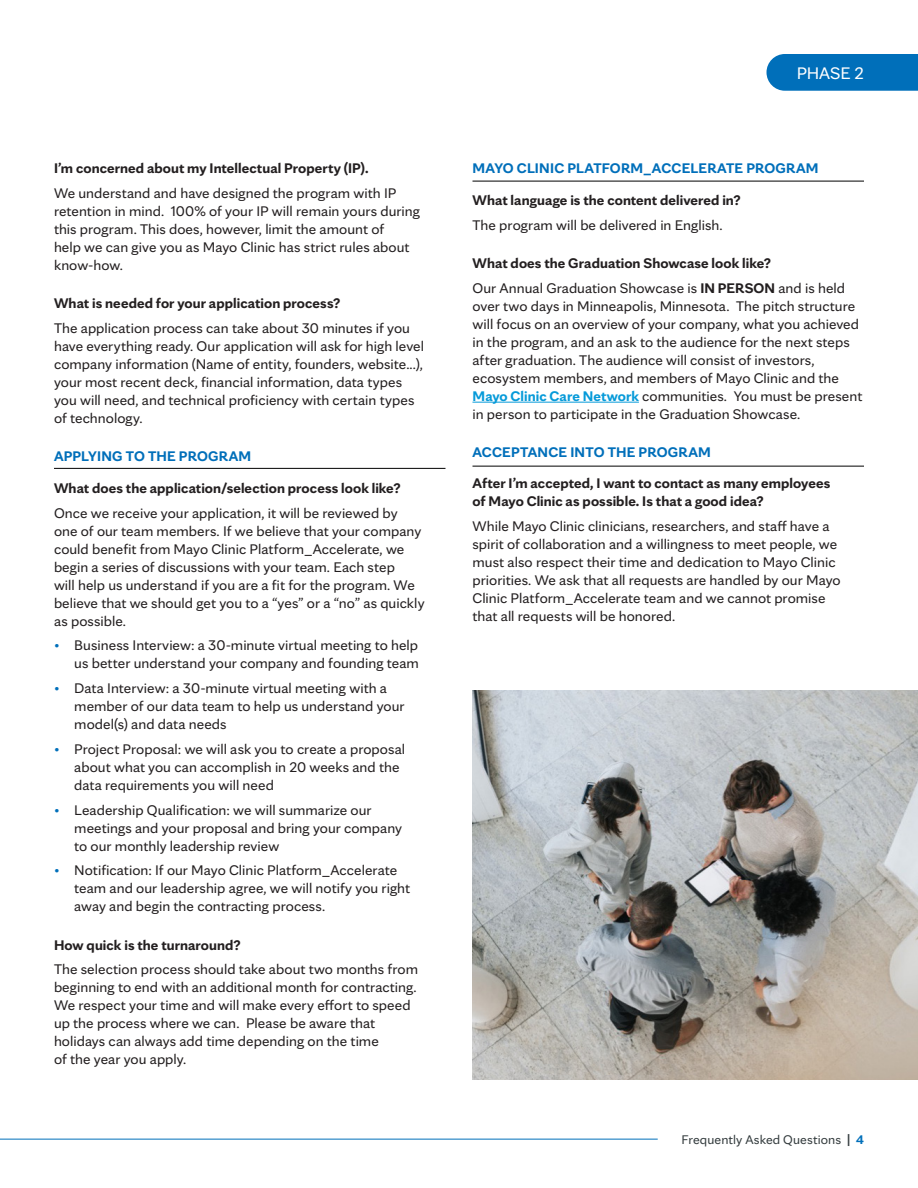
<style>
.page{position:relative;width:918px;height:1188px;background:#fff}
.page>*{position:absolute;margin:0;border:0;box-sizing:border-box;transform-origin:0 0}
.t1{font:18px "Mayo Clinic Sans";color:#fff}
.Answer{font:15px/18px "Mayo Clinic Sans";letter-spacing:.005em;color:#231f20}
.Bulleted_list{font:15px/18px "Mayo Clinic Sans";letter-spacing:.005em;color:#231f20}
.Question{font:700 15px/18px "Mayo Clinic Sans";letter-spacing:.005em;color:#231f20}
.Section_Header{font:700 15px "Mayo Clinic Sans";letter-spacing:.015em;color:#006fba}
.t2{font:13.5px "Mayo Clinic Sans";letter-spacing:.01em;color:#353d3f}
.s1{color:#006fba}
.s2{font-weight:700}
.s3{font-weight:700;color:#069ad9}
.s4{font-weight:700;color:#006fba}
</style>
<div class="page">
<img style="left:472px;top:691px;width:446px;height:389px">
<hr style="left:472px;top:402px;width:167px;height:1px;background:#069ad9">
<hr style="left:54px;top:468px;width:392px;height:1px;background:#000001">
<hr style="left:472px;top:181px;width:392px;height:1px;background:#000001">
<hr style="left:472px;top:466px;width:392px;height:1px;background:#000001">
<div style="left:766px;top:54px;width:152px;height:37px;background:#006fba"></div>
<hr style="left:0;top:1139px;width:658px;height:1px;background:#006fba">
<p class="Question" style="left:54px;top:158px;width:316px">I’m concerned about my Intellectual Property (IP).</p>
<p class="Answer" style="left:54px;top:183px;width:368px">We understand and have designed the program with IP retention in mind. 100% of your IP will remain yours during this program. This does, however, limit the amount of<br>help we can give you as Mayo Clinic has strict rules about know-how.</p>
<p class="Question" style="left:54px;top:293px;width:288px">What is needed for your application process?</p>
<p class="Answer" style="left:54px;top:318px;width:371px">The application process can take about 30 minutes if you have everything ready. Our application will ask for high level company information (Name of entity, founders, website...), your most recent deck, financial information, data types you will need, and technical proficiency with certain types of technology.</p>
<p class="Section_Header" style="left:54px;top:444px;width:199px">APPLYING TO THE PROGRAM</p>
<p class="Question" style="left:54px;top:477px;width:348px">What does the application/selection process look like?</p>
<p class="Answer" style="left:54px;top:502px;width:372px">Once we receive your application, it will be reviewed by one of our team members. If we believe that your company could benefit from Mayo Clinic Platform_Accelerate, we begin a series of discussions with your team. Each step<br>will help us understand if you are a fit for the program. We believe that we should get you to a “yes” or a “no” as quickly as possible.</p>
<p class="Bulleted_list" style="left:54px;top:635px;width:367px;text-align:right"><span class="s1">•</span> Business Interview: a 30-minute virtual meeting to help us better understand your company and founding team</p>
<p class="Bulleted_list" style="left:74px;top:678px;width:332px;text-indent:-20px"><span class="s1">•</span> Data Interview: a 30-minute virtual meeting with a member of our data team to help us understand your model(s) and data needs</p>
<p class="Bulleted_list" style="left:74px;top:739px;width:332px;text-indent:-20px"><span class="s1">•</span> Project Proposal: we will ask you to create a proposal about what you can accomplish in 20 weeks and the data requirements you will need</p>
<p class="Bulleted_list" style="left:74px;top:799px;width:329px;text-indent:-20px"><span class="s1">•</span> Leadership Qualification: we will summarize our meetings and your proposal and bring your company to our monthly leadership review</p>
<p class="Bulleted_list" style="left:74px;top:860px;width:337px;text-indent:-20px"><span class="s1">•</span> Notification: If our Mayo Clinic Platform_Accelerate team and our leadership agree, we will notify you right away and begin the contracting process.</p>
<p class="Question" style="left:54px;top:934px;width:188px">How quick is the turnaround?</p>
<p class="Answer" style="left:54px;top:959px;width:366px">The selection process should take about two months from beginning to end with an additional month for contracting.<br>We respect your time and will make every effort to speed up the process where we can. Please be aware that holidays can always add time depending on the time<br>of the year you apply.</p>
<p class="t1" style="left:797px;top:59px;width:69px">PHASE 2</p>
<p class="Section_Header" style="left:472px;top:156px;width:348px">MAYO CLINIC PLATFORM_ACCELERATE PROGRAM</p>
<p class="Question" style="left:472px;top:189px;width:270px">What language is the content delivered in?</p>
<p class="Answer" style="left:472px;top:214px;width:252px">The program will be delivered in English.</p>
<p class="Question" style="left:472px;top:252px;width:300px">What does the Graduation Showcase look like?</p>
<p class="Answer" style="left:472px;top:277px;width:391px">Our Annual Graduation Showcase is <span class="s2">IN PERSON</span> and is held over two days in Minneapolis, Minnesota. The pitch structure will focus on an overview of your company, what you achieved in the program, and an ask to the audience for the next steps after graduation. The audience will consist of investors, ecosystem members, and members of Mayo Clinic and the <span class="s3">Mayo Clinic Care Network</span> communities. You must be present in person to participate in the Graduation Showcase.</p>
<p class="Section_Header" style="left:472px;top:440px;width:240px">ACCEPTANCE INTO THE PROGRAM</p>
<p class="Question" style="left:472px;top:473px;width:359px">After I’m accepted, I want to contact as many employees of Mayo Clinic as possible. Is that a good idea?</p>
<p class="Answer" style="left:472px;top:516px;width:370px">While Mayo Clinic clinicians, researchers, and staff have a spirit of collaboration and a willingness to meet people, we must also respect their time and dedication to Mayo Clinic priorities. We ask that all requests are handled by our Mayo Clinic Platform_Accelerate team and we cannot promise that all requests will be honored.</p>
<p class="t2" style="left:682px;top:1129px;width:184px">Frequently Asked Questions <span class="s2">|</span> <span class="s4">4</span></p>
</div>
